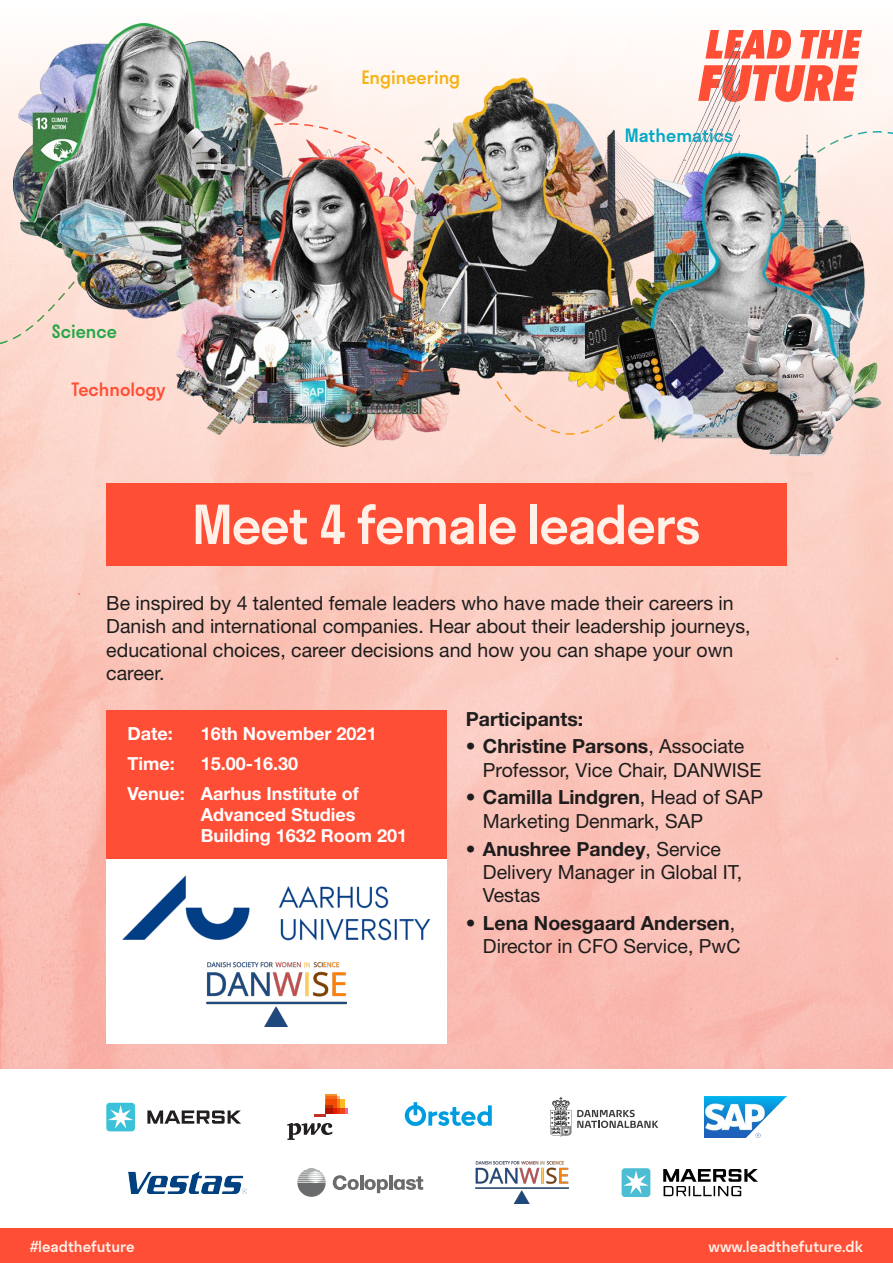
<style>
.page{position:relative;width:893px;height:1263px;background:#fff}
.page>*{position:absolute;margin:0;border:0;box-sizing:border-box;transform-origin:0 0}
.t1{font:500 52.5px "Stratos";letter-spacing:-.025em;color:#fff1e8}
.t2{font:19.5px/23.4px "Helvetica Neue LT Std";color:#1e1c1c}
.t3{font:700 19.5px "Helvetica Neue LT Std";color:#1e1c1c}
.t4{font:700 18px/21px "Helvetica Neue LT Std";color:#fff}
.t5{font:500 18px "Stratos";color:#00a9c7}
.t6{font:500 18px "Stratos";color:#f4b315}
.t7{font:500 18px "Stratos";color:#ff4e36}
.t8{font:500 18px "Stratos";color:#25a747}
.t9{font:500 15px "Stratos";color:#fff1e8}
.s1{font-weight:700}
</style>
<div class="page">
<div style="left:0;top:1229px;width:893px;height:34px;background:#ff4e36"></div>
<img style="left:0;top:23px;width:893px;height:1045px">
<div style="left:106px;top:483px;width:681px;height:83px;background:#ff4e36"></div>
<div style="left:106px;top:710px;width:340px;height:149px;background:#ff4e36"></div>
<svg style="left:705px;top:30px;width:86px;height:29px"></svg>
<svg style="left:800px;top:30px;width:62px;height:29px"></svg>
<svg style="left:740px;top:65px;width:117px;height:31px;background:#ff7f6d"></svg>
<div style="left:106px;top:859px;width:340px;height:184px;background:#fff"></div>
<hr style="left:389px;top:1175px;width:3px;height:15px;background:#696b6d">
<svg style="left:333px;top:1175px;width:55px;height:18px"></svg>
<svg style="left:394px;top:1176px;width:29px;height:14px"></svg>
<svg style="left:297px;top:1168px;width:29px;height:29px"></svg>
<img style="left:129px;top:1172px;width:118px;height:21px">
<svg style="left:663px;top:1169px;width:95px;height:27px"></svg>
<div style="left:622px;top:1168px;width:28px;height:29px;background:#4dbdd3;border-radius:3px"></div>
<svg style="left:623px;top:1170px;width:26px;height:24px"></svg>
<img style="left:475px;top:1162px;width:94px;height:41px">
<svg style="left:550px;top:1097px;width:108px;height:40px"></svg>
<svg style="left:405px;top:1102px;width:87px;height:24px"></svg>
<svg style="left:147px;top:1110px;width:94px;height:14px"></svg>
<div style="left:106px;top:1103px;width:29px;height:28px;background:#3bc2d8;border-radius:3px"></div>
<svg style="left:108px;top:1105px;width:25px;height:23px"></svg>
<svg style="left:287px;top:1123px;width:45px;height:17px"></svg>
<div style="left:326px;top:1108px;width:22px;height:5px;background:#f0659e"></div>
<div style="left:326px;top:1096px;width:13px;height:17px;background:#fab383"></div>
<svg style="left:326px;top:1094px;width:11px;height:5px"></svg>
<svg style="left:326px;top:1099px;width:19px;height:14px"></svg>
<svg style="left:326px;top:1105px;width:7px;height:8px"></svg>
<svg style="left:314px;top:1113px;width:12px;height:3px"></svg>
<img style="left:705px;top:1096px;width:82px;height:41px">
<svg style="left:564px;top:96px;width:329px;height:349px"></svg>
<svg style="left:0;top:125px;width:893px;height:310px;background:#fcdcd2"></svg>
<img style="left:14px;top:24px;width:303px;height:294px">
<img style="left:169px;top:140px;width:315px;height:306px">
<img style="left:361px;top:40px;width:379px;height:351px">
<img style="left:585px;top:134px;width:297px;height:349px">
<img style="left:207px;top:963px;width:139px;height:64px">
<img style="left:122px;top:875px;width:309px;height:66px">
<p class="t6" style="left:361px;top:63px;width:100px">Engineering</p>
<p class="t5" style="left:625px;top:121px;width:110px">Mathematics</p>
<p class="t8" style="left:52px;top:316px;width:67px">Science</p>
<p class="t7" style="left:72px;top:375px;width:96px">Technology</p>
<p class="t1" style="left:192px;top:482px;width:510px">Meet 4 female leaders</p>
<p class="t2" style="left:106px;top:591px;width:646px">Be inspired by 4 talented female leaders who have made their careers in Danish and international companies. Hear about their leadership journeys, educational choices, career decisions and how you can shape your own career.</p>
<p class="t3" style="left:466px;top:707px;width:119px">Participants:</p>
<p class="t2" style="left:483px;top:734px;width:280px;text-indent:-17px"><span class="s1">• Christine Parsons</span>, Associate<br>Professor, Vice Chair, DANWISE</p>
<p class="t2" style="left:483px;top:785px;width:282px;text-indent:-17px"><span class="s1">• Camilla Lindgren</span>, Head of SAP<br>Marketing Denmark, SAP</p>
<p class="t2" style="left:483px;top:837px;width:261px;text-indent:-17px"><span class="s1">• Anushree Pandey</span>, Service<br>Delivery Manager in Global IT,<br>Vestas</p>
<p class="t2" style="left:466px;top:911px;width:276px;text-align:right"><span class="s1">• Lena Noesgaard Andersen</span>,<br>Director in CFO Service, PwC</p>
<p class="t4" style="left:128px;top:723px;width:47px">Date:</p>
<p class="t4" style="left:201px;top:723px;width:177px">16th November 2021</p>
<p class="t4" style="left:128px;top:752px;width:49px">Time:</p>
<p class="t4" style="left:201px;top:752px;width:99px">15.00-16.30</p>
<p class="t4" style="left:128px;top:782px;width:59px">Venue:</p>
<p class="t4" style="left:201px;top:782px;width:159px">Aarhus Institute of<br>Advanced Studies</p>
<p class="t4" style="left:201px;top:824px;width:208px">Building 1632 Room 201</p>
<p class="t9" style="left:30px;top:1234px;width:106px">#leadthefuture</p>
<p class="t9" style="left:708px;top:1234px;width:156px">www.leadthefuture.dk</p>
</div>
